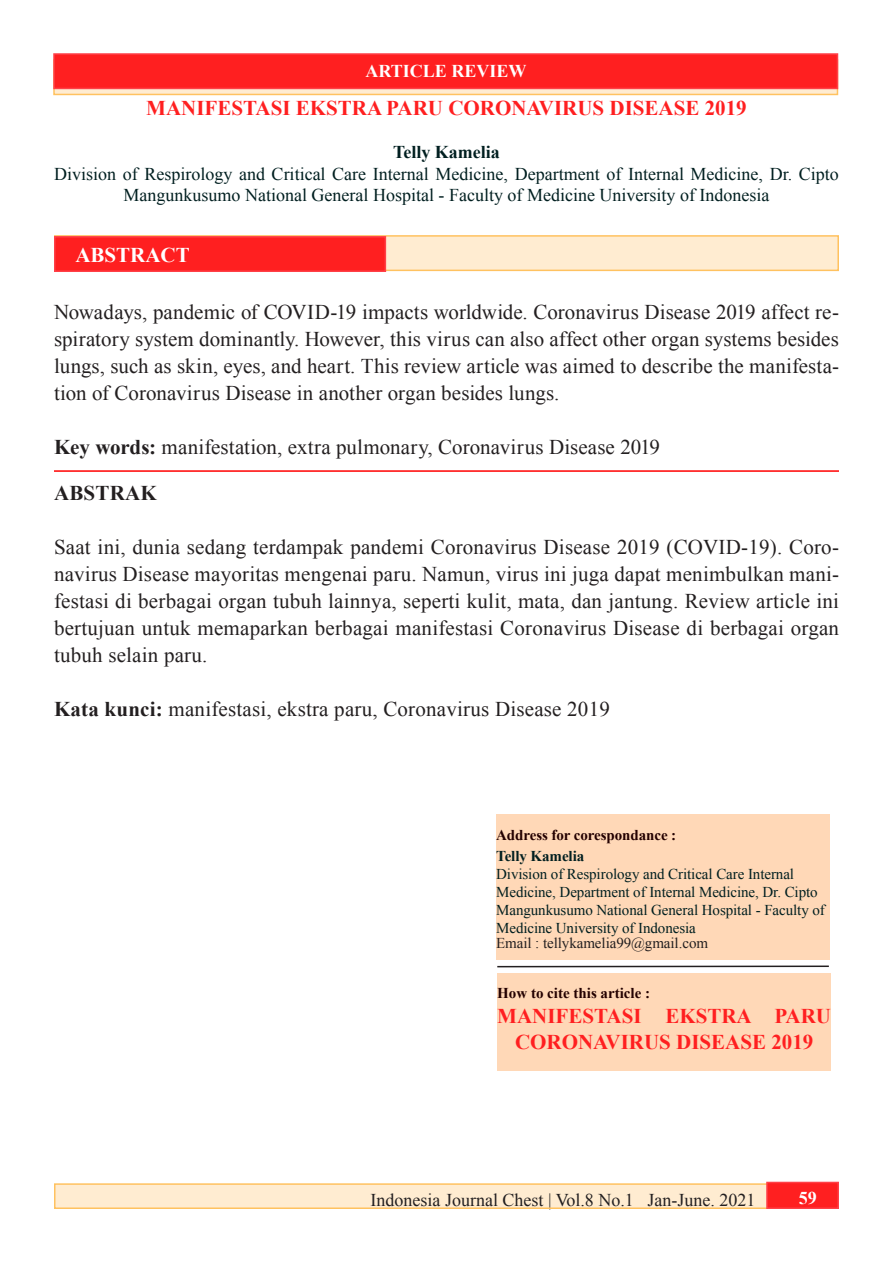
<style>
.page{position:relative;width:893px;height:1263px;background:#fff}
.page>*{position:absolute;margin:0;border:0;box-sizing:border-box;transform-origin:0 0}
.t1{font:21px/27px "Times New Roman";letter-spacing:.01em;color:#231f20;text-align:justify}
.t2{font:700 21px "Times New Roman";color:#ff1f20}
.t3{font:700 21px "Times New Roman";color:#fff}
.t4{font:700 21px "Times New Roman";letter-spacing:.01em;color:#231f20}
.t5{font:18px/21.6px "Times New Roman";color:#001f20;text-align:center}
.t6{font:18px "Times New Roman";color:#231f20}
.t7{font:700 18px "Times New Roman";color:#fff}
.t8{font:700 18px "Times New Roman";color:#001f20}
.t9{font:15px/18px "Times New Roman";letter-spacing:-.005em;color:#001f20}
.t10{font:700 15px "Times New Roman";letter-spacing:-.005em;color:#230000}
.t11{font:15px "Times New Roman";letter-spacing:-.005em;color:#231f20}
.t12{font:700 15px "Times New Roman";letter-spacing:-.005em;color:#001f20}
.s1{font-weight:700}
</style>
<div class="page">
<div style="left:55px;top:1184px;width:783px;height:24px;background:#ffecd1"></div>
<div style="left:54px;top:1183px;width:785px;height:26px;border:2px solid #ffc260"></div>
<div style="left:766px;top:1182px;width:73px;height:27px;background:#ff1f20;border:2px solid #ff4047"></div>
<svg style="left:53px;top:89px;width:785px;height:6px;background:#ffdcb3"></svg>
<div style="left:54px;top:54px;width:783px;height:34px;background:#ff1f20"></div>
<div style="left:53px;top:53px;width:785px;height:36px;border:2px solid #ff4047"></div>
<div style="left:54px;top:235px;width:785px;height:36px;background:#ffecd1;border:2px solid #ffc260"></div>
<div style="left:55px;top:237px;width:330px;height:34px;background:#ff1f20"></div>
<div style="left:54px;top:236px;width:332px;height:36px;border:2px solid #ff4047"></div>
<hr style="left:54px;top:470px;width:785px;height:2px;background:#f00">
<div style="left:496px;top:814px;width:334px;height:146px;background:#ffd8b7"></div>
<div style="left:497px;top:973px;width:334px;height:97px;background:#ffd8b7"></div>
<hr style="left:497px;top:965px;width:332px;height:2px;background:#231f20">
<p class="t7" style="left:365px;top:59px;width:162px">ARTICLE REVIEW</p>
<p class="t2" style="left:146px;top:93px;width:85px">MANIFESTASI</p>
<p class="t2" style="left:296px;top:93px;width:30px">EKSTRA</p>
<p class="t2" style="left:386px;top:93px;width:154px">PARU CORONAVIR</p>
<p class="t2" style="left:577px;top:93px;width:61px">US DISEASE</p>
<p class="t2" style="left:705px;top:93px;width:43px">2019</p>
<p class="t8" style="left:393px;top:140px;width:108px">TELLY KAMELIA</p>
<p class="t5" style="left:54px;top:163px;width:786px">Division of Respirology and Critical Care Internal Medicine, Department of Internal Medicine, Dr. Cipto<br>Mangunkusumo National General Hospital - Faculty of Medicine University of Indonesia</p>
<p class="t3" style="left:75px;top:241px;width:116px">ABSTRACT</p>
<p class="t1" style="left:54px;top:299px;width:786px">Nowadays, pandemic of COVID-19 impacts worldwide. Coronavirus Disease 2019 affect re&shy;spiratory system dominantly. However, this virus can also affect other organ systems besides lungs, such as skin, eyes, and heart. This review article was aimed to describe the manifesta&shy;tion of Coronavirus Disease in another organ besides lungs.</p>
<p class="t1" style="left:54px;top:434px;width:608px"><span class="s1">KEY WORDS:</span> manifestation, extra pulmonary, Coronavirus Disease 2019</p>
<p class="t4" style="left:54px;top:479px;width:104px">ABSTRAK</p>
<p class="t1" style="left:54px;top:533px;width:787px">Saat ini, dunia sedang terdampak pandemi Coronavirus Disease 2019 (COVID-19). Coro&shy;navirus Disease mayoritas mengenai paru. Namun, virus ini juga dapat menimbulkan mani&shy;festasi di berbagai organ tubuh lainnya, seperti kulit, mata, dan jantung. Review article ini bertujuan untuk memaparkan berbagai manifestasi Coronavirus Disease di berbagai organ tubuh selain paru.</p>
<p class="t1" style="left:54px;top:695px;width:557px"><span class="s1">KATA KUNCI:</span> manifestasi, ekstra paru, Coronavirus Disease 2019</p>
<p class="t10" style="left:496px;top:824px;width:182px">ADDRESS FOR CORESPONDANCE :</p>
<p class="t12" style="left:496px;top:845px;width:90px">TELLY KAMELIA</p>
<p class="t9" style="left:496px;top:864px;width:330px">Division of Respirology and Critical Care Internal Medicine, Department of Internal Medicine, Dr. Cipto Mangunkusumo National General Hospital - Faculty of Medicine University of Indonesia</p>
<p class="t11" style="left:496px;top:933px;width:213px">Email : tellykamelia99@gmail.com</p>
<p class="t10" style="left:497px;top:983px;width:154px">HOW TO CITE THIS ARTICLE :</p>
<p class="t2" style="left:497px;top:1002px;width:85px">MANIFESTASI</p>
<p class="t2" style="left:665px;top:1002px;width:30px">EKSTRA</p>
<p class="t2" style="left:774px;top:1002px;width:58px">PARU</p>
<p class="t2" style="left:515px;top:1027px;width:92px">CORONAVIR</p>
<p class="t2" style="left:644px;top:1027px;width:61px">US DISEASE</p>
<p class="t2" style="left:771px;top:1027px;width:43px">2019</p>
<p class="t6" style="left:370px;top:1188px;width:386px">Indonesia Journal Chest | Vol.8 No.1 Jan-June. 2021</p>
<p class="t7" style="left:799px;top:1185px;width:19px">59</p>
<p class="t7" style="left:789px;top:1187px;width:19px">59</p>
</div>
